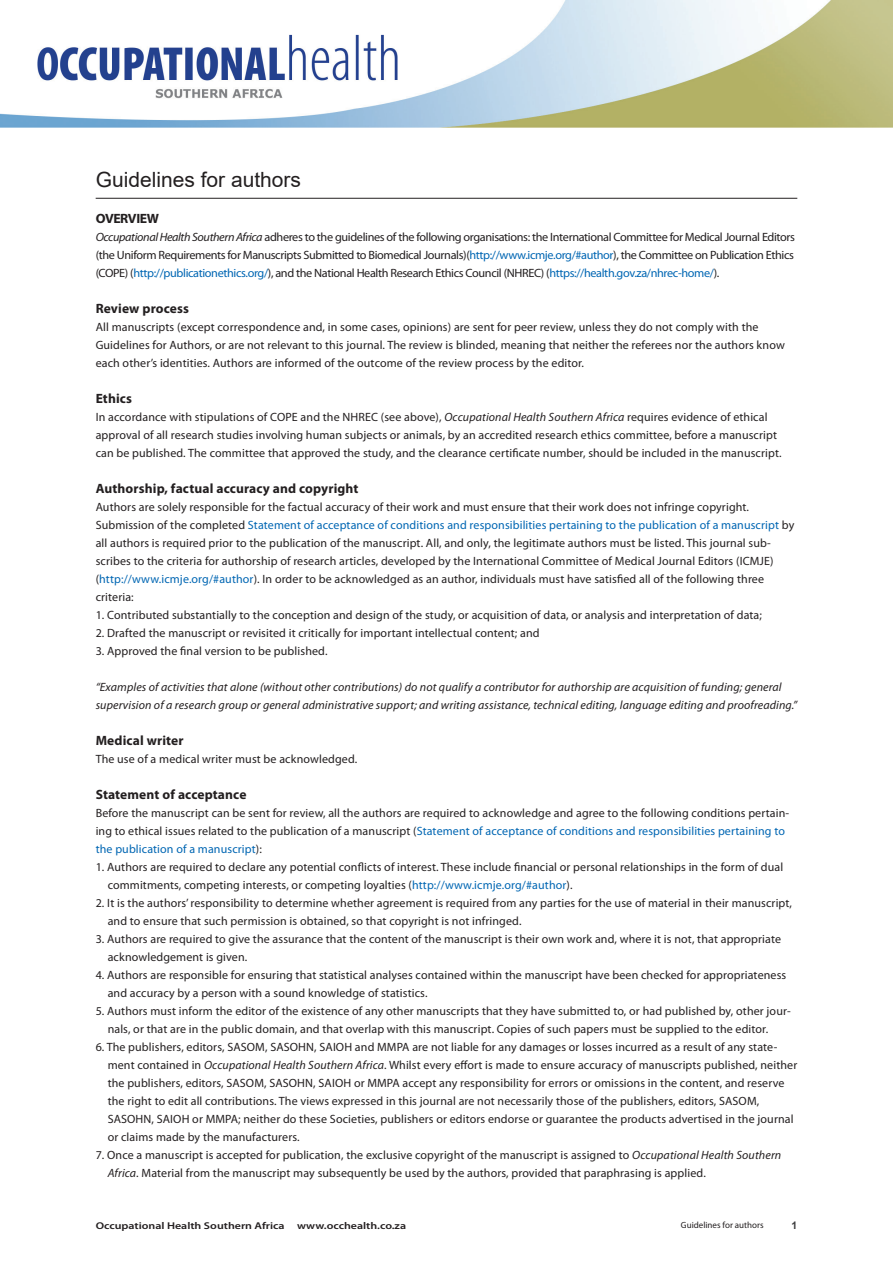
<style>
.page{position:relative;width:893px;height:1263px;background:#fff}
.page>*{position:absolute;margin:0;border:0;box-sizing:border-box;transform-origin:0 0}
.t1{font:21px "Arial";color:#231f20}
.t2{font:700 13.5px "Myriad Pro";letter-spacing:.01em;color:#231f20}
.t3{font:700 13.5px "Myriad Pro";letter-spacing:-.03em;color:#231f20}
.t4{font:12px/18px "Myriad Pro";letter-spacing:.01em;color:#231f20}
.t5{font:italic 12px/18px "Myriad Pro";letter-spacing:.01em;color:#231f20}
.t6{font:700 10.5px "Arial";color:#3e3e3f}
.t7{font:600 9.9px "Myriad Pro";color:#231f20;scale:1.21 1}
.t8{font:9px "Myriad Pro";color:#231f20}
.s1{font-style:italic}
.s2{color:#0166b3}
</style>
<div class="page">
<img style="left:0;top:1px;width:893px;height:127px">
<hr style="left:96px;top:198px;width:701px;height:1px;background:#231f20">
<h1 class="t1" style="left:96px;top:165px;width:207px">Guidelines for authors</h1>
<p class="t3" style="left:96px;top:210px;width:65px">OVERVIEW</p>
<p class="t4" style="left:96px;top:228px;width:701px;text-align:justify"><span class="s1">Occupational Health Southern Africa</span> adheres to the guidelines of the following organisations: the International Committee for Medical Journal Editors (the Uniform Requirements for Manuscripts Submitted to Biomedical Journals)(<span class="s2">http://www.icmje.org/#author</span>), the Committee on Publication Ethics (COPE) (<span class="s2">http://publicationethics.org/</span>), and the National Health Research Ethics Council (NHREC) (<span class="s2">https://health.gov.za/nhrec-home/</span>).</p>
<p class="t2" style="left:96px;top:300px;width:95px">Review process</p>
<p class="t4" style="left:96px;top:318px;width:691px">All manuscripts (except correspondence and, in some cases, opinions) are sent for peer review, unless they do not comply with the<br>Guidelines for Authors, or are not relevant to this journal. The review is blinded, meaning that neither the referees nor the authors know each other’s identities. Authors are informed of the outcome of the review process by the editor.</p>
<p class="t2" style="left:96px;top:390px;width:38px">Ethics</p>
<p class="t4" style="left:96px;top:408px;width:687px">In accordance with stipulations of COPE and the NHREC (see above), <span class="s1">Occupational Health Southern Africa</span> requires evidence of ethical approval of all research studies involving human subjects or animals, by an accredited research ethics committee, before a manuscript can be published. The committee that approved the study, and the clearance certificate number, should be included in the manuscript.</p>
<p class="t2" style="left:96px;top:480px;width:264px">Authorship, factual accuracy and copyright</p>
<p class="t4" style="left:96px;top:498px;width:700px">Authors are solely responsible for the factual accuracy of their work and must ensure that their work does not infringe copyright.<br>Submission of the completed <span class="s2">Statement of acceptance of conditions and responsibilities pertaining to the publication of a manuscript</span> by all authors is required prior to the publication of the manuscript. All, and only, the legitimate authors must be listed. This journal sub&shy;scribes to the criteria for authorship of research articles, developed by the International Committee of Medical Journal Editors (ICMJE) (<span class="s2">http://www.icmje.org/#author</span>). In order to be acknowledged as an author, individuals must have satisfied all of the following three criteria:</p>
<p class="t4" style="left:96px;top:606px;width:668px">1. Contributed substantially to the conception and design of the study, or acquisition of data, or analysis and interpretation of data;</p>
<p class="t4" style="left:96px;top:624px;width:445px">2. Drafted the manuscript or revisited it critically for important intellectual content; and</p>
<p class="t4" style="left:96px;top:642px;width:233px">3. Approved the final version to be published.</p>
<p class="t5" style="left:96px;top:678px;width:703px">“Examples of activities that alone (without other contributions) do not qualify a contributor for authorship are acquisition of funding; general supervision of a research group or general administrative support; and writing assistance, technical editing, language editing and proofreading.”</p>
<p class="t2" style="left:96px;top:732px;width:90px">Medical writer</p>
<p class="t4" style="left:96px;top:750px;width:263px">The use of a medical writer must be acknowledged.</p>
<p class="t2" style="left:96px;top:786px;width:152px">Statement of acceptance</p>
<p class="t4" style="left:96px;top:804px;width:695px">Before the manuscript can be sent for review, all the authors are required to acknowledge and agree to the following conditions pertain&shy;ing to ethical issues related to the publication of a manuscript (<span class="s2">Statement of acceptance of conditions and responsibilities pertaining to the publication of a manuscript</span>):</p>
<p class="t4" style="left:108px;top:858px;width:677px;text-indent:-12px">1. Authors are required to declare any potential conflicts of interest. These include financial or personal relationships in the form of dual commitments, competing interests, or competing loyalties (<span class="s2">http://www.icmje.org/#author</span>).</p>
<p class="t4" style="left:108px;top:894px;width:686px;text-indent:-12px">2. It is the authors’ responsibility to determine whether agreement is required from any parties for the use of material in their manuscript, and to ensure that such permission is obtained, so that copyright is not infringed.</p>
<p class="t4" style="left:108px;top:930px;width:675px;text-indent:-12px">3. Authors are required to give the assurance that the content of the manuscript is their own work and, where it is not, that appropriate acknowledgement is given.</p>
<p class="t4" style="left:108px;top:966px;width:680px;text-indent:-12px">4. Authors are responsible for ensuring that statistical analyses contained within the manuscript have been checked for appropriateness and accuracy by a person with a sound knowledge of statistics.</p>
<p class="t4" style="left:108px;top:1002px;width:685px;text-indent:-12px">5. Authors must inform the editor of the existence of any other manuscripts that they have submitted to, or had published by, other jour&shy;nals, or that are in the public domain, and that overlap with this manuscript. Copies of such papers must be supplied to the editor.</p>
<p class="t4" style="left:108px;top:1038px;width:691px;text-indent:-12px">6. The publishers, editors, SASOM, SASOHN, SAIOH and MMPA are not liable for any damages or losses incurred as a result of any state&shy;ment contained in <span class="s1">Occupational Health Southern Africa</span>. Whilst every effort is made to ensure accuracy of manuscripts published, neither the publishers, editors, SASOM, SASOHN, SAIOH or MMPA accept any responsibility for errors or omissions in the content, and reserve the right to edit all contributions. The views expressed in this journal are not necessarily those of the publishers, editors, SASOM, SASOHN, SAIOH or MMPA; neither do these Societies, publishers or editors endorse or guarantee the products advertised in the journal or claims made by the manufacturers.</p>
<p class="t4" style="left:108px;top:1146px;width:675px;text-indent:-12px">7. Once a manuscript is accepted for publication, the exclusive copyright of the manuscript is assigned to <span class="s1">Occupational Health Southern<br>Africa</span>. Material from the manuscript may subsequently be used by the authors, provided that paraphrasing is applied.</p>
<p class="t7" style="left:96px;top:1219px;width:158px">Occupational Health Southern Africa</p>
<p class="t7" style="left:297px;top:1219px;width:92px">www.occhealth.co.za</p>
<p class="t8" style="left:681px;top:1219px;width:84px">Guidelines for authors</p>
<p class="t6" style="left:791px;top:1218px;width:7px">1</p>
</div>
